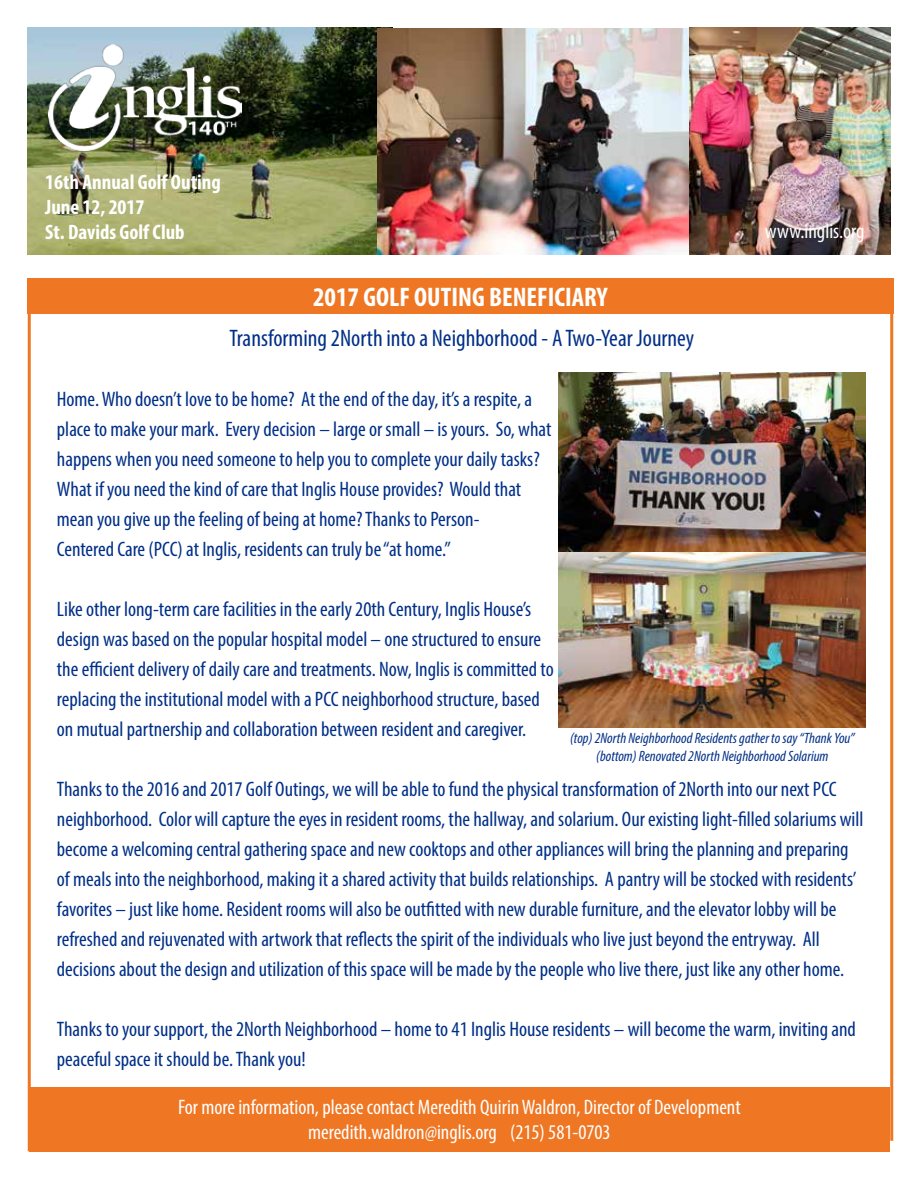
<style>
.page{position:relative;width:918px;height:1188px;background:#fff}
.page>*{position:absolute;margin:0;border:0;box-sizing:border-box;transform-origin:0 0}
.t1{font:700 condensed 27px "Myriad Pro";color:#fff}
.t2{font:condensed 24px "Myriad Pro";color:#002f87}
.t3{font:condensed 21px/30px "Myriad Pro";color:#002f87}
.t4{font:condensed 21px/25.2px "Myriad Pro";color:#fff;text-align:center}
.t5{font:700 condensed 21px/25.2px "Myriad Pro";color:#fff}
.t6{font:italic condensed 15px/18px "Myriad Pro";color:#002f87;text-align:center}
</style>
<div class="page">
<img style="left:27px;top:28px;width:350px;height:227px">
<img style="left:377px;top:28px;width:313px;height:227px">
<img style="left:690px;top:28px;width:201px;height:227px">
<hr style="left:890px;top:284px;width:3px;height:857px;background:#ef7622">
<hr style="left:28px;top:296px;width:3px;height:855px;background:#ef7622">
<div style="left:28px;top:279px;width:866px;height:35px;background:#ef7622"></div>
<div style="left:29px;top:1087px;width:861px;height:64px;background:#ef7622"></div>
<img style="left:48px;top:45px;width:193px;height:105px">
<img style="left:559px;top:551px;width:307px;height:177px">
<img style="left:559px;top:372px;width:307px;height:179px">
<p class="t5" style="left:45px;top:169px;width:177px">16th Annual Golf Outing<br>June 12, 2017<br>St. Davids Golf Club</p>
<p class="t1" style="left:313px;top:281px;width:296px">2017 GOLF OUTING BENEFICIARY</p>
<p class="t2" style="left:230px;top:324px;width:466px">Transforming 2North into a Neighborhood - A Two-Year Journey</p>
<p class="t3" style="left:57px;top:384px;width:496px">Home. Who doesn’t love to be home? At the end of the day, it’s a respite, a place to make your mark. Every decision – large or small – is yours. So, what happens when you need someone to help you to complete your daily tasks?<br>What if you need the kind of care that Inglis House provides? Would that mean you give up the feeling of being at home? Thanks to Person-<br>Centered Care (PCC) at Inglis, residents can truly be “at home.”</p>
<p class="t4" style="left:765px;top:218px;width:101px">www.inglis.org</p>
<p class="t3" style="left:57px;top:594px;width:498px">Like other long-term care facilities in the early 20th Century, Inglis House’s design was based on the popular hospital model – one structured to ensure the efficient delivery of daily care and treatments. Now, Inglis is committed to replacing the institutional model with a PCC neighborhood structure, based on mutual partnership and collaboration between resident and caregiver.</p>
<p class="t6" style="left:570px;top:729px;width:286px">(top) 2North Neighborhood Residents gather to say “Thank You” (bottom) Renovated 2North Neighborhood Solarium</p>
<p class="t3" style="left:57px;top:774px;width:808px">Thanks to the 2016 and 2017 Golf Outings, we will be able to fund the physical transformation of 2North into our next PCC neighborhood. Color will capture the eyes in resident rooms, the hallway, and solarium. Our existing light-filled solariums will become a welcoming central gathering space and new cooktops and other appliances will bring the planning and preparing of meals into the neighborhood, making it a shared activity that builds relationships. A pantry will be stocked with residents’ favorites – just like home. Resident rooms will also be outfitted with new durable furniture, and the elevator lobby will be refreshed and rejuvenated with artwork that reflects the spirit of the individuals who live just beyond the entryway. All decisions about the design and utilization of this space will be made by the people who live there, just like any other home.</p>
<p class="t3" style="left:57px;top:1014px;width:801px">Thanks to your support, the 2North Neighborhood – home to 41 Inglis House residents – will become the warm, inviting and peaceful space it should be. Thank you!</p>
<p class="t4" style="left:178px;top:1094px;width:564px">For more information, please contact Meredith Quirin Waldron, Director of Development meredith.waldron@inglis.org (215) 581-0703</p>
</div>
